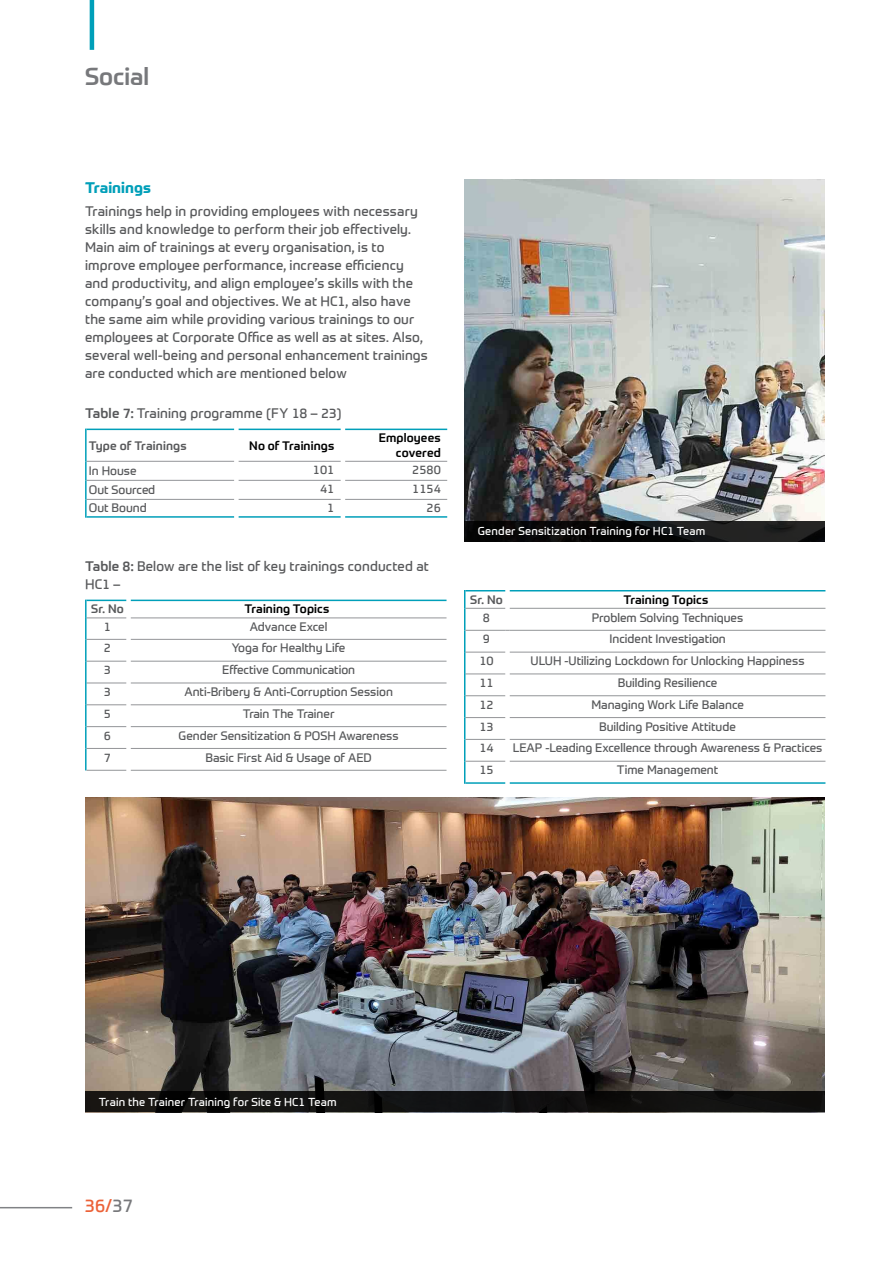
<style>
.page{position:relative;width:893px;height:1263px;background:#fff}
.page>*{position:absolute;margin:0;border:0;box-sizing:border-box;transform-origin:0 0}
.t1{font:500 24px "Prometo";color:#77787b}
.t2{font:18px "Prometo";color:#ec6137}
.t3{font:700 15px "Prometo";letter-spacing:.01em;color:#009fb9}
.t4{font:13.5px/18px "Prometo";letter-spacing:.01em;color:#58595b}
.t5{font:12px "Prometo";color:#58595b}
.t6{font:500 12px/14.4px "Prometo";letter-spacing:.01em;color:#000;text-align:right}
.t7{font:500 12px "Prometo";letter-spacing:.015em;color:#58595b}
.t8{font:11.25px "Prometo";letter-spacing:.02em;color:#fff}
.s1{font-weight:500}
.s2{color:#77787b}
</style>
<div class="page">
<img style="left:85px;top:797px;width:740px;height:294px">
<hr style="left:239px;top:480px;width:102px;height:1px;background:#939598">
<hr style="left:345px;top:480px;width:102px;height:1px;background:#939598">
<hr style="left:239px;top:499px;width:102px;height:1px;background:#939598">
<hr style="left:345px;top:499px;width:102px;height:1px;background:#939598">
<hr style="left:239px;top:516px;width:102px;height:2px;background:#009fb9">
<hr style="left:345px;top:516px;width:102px;height:2px;background:#009fb9">
<hr style="left:239px;top:461px;width:102px;height:1px;background:#939598">
<hr style="left:345px;top:461px;width:102px;height:1px;background:#939598">
<hr style="left:87px;top:429px;width:147px;height:1px;background:#009fb9">
<hr style="left:239px;top:429px;width:102px;height:1px;background:#009fb9">
<hr style="left:345px;top:429px;width:102px;height:1px;background:#009fb9">
<hr style="left:85px;top:429px;width:2px;height:32px;background:#009fb9">
<svg style="left:85px;top:461px;width:149px;height:57px"></svg>
<img style="left:464px;top:179px;width:361px;height:342px">
<hr style="left:131px;top:639px;width:315px;height:1px;background:#939598">
<hr style="left:131px;top:661px;width:315px;height:1px;background:#939598">
<hr style="left:131px;top:683px;width:315px;height:1px;background:#939598">
<hr style="left:131px;top:704px;width:315px;height:1px;background:#939598">
<hr style="left:131px;top:726px;width:315px;height:1px;background:#939598">
<hr style="left:131px;top:748px;width:315px;height:1px;background:#939598">
<hr style="left:131px;top:617px;width:315px;height:1px;background:#939598">
<hr style="left:131px;top:600px;width:315px;height:1px;background:#009fb9">
<svg style="left:85px;top:600px;width:41px;height:170px"></svg>
<hr style="left:85px;top:618px;width:2px;height:21px;background:#009fb9">
<hr style="left:85px;top:639px;width:2px;height:22px;background:#009fb9">
<hr style="left:85px;top:661px;width:2px;height:22px;background:#009fb9">
<hr style="left:85px;top:683px;width:2px;height:22px;background:#009fb9">
<hr style="left:85px;top:705px;width:2px;height:22px;background:#009fb9">
<hr style="left:85px;top:727px;width:2px;height:21px;background:#009fb9">
<hr style="left:85px;top:748px;width:2px;height:22px;background:#009fb9">
<hr style="left:87px;top:770px;width:39px;height:1px;background:#939598">
<hr style="left:131px;top:770px;width:315px;height:1px;background:#939598">
<hr style="left:510px;top:652px;width:315px;height:1px;background:#939598">
<hr style="left:510px;top:674px;width:315px;height:1px;background:#939598">
<hr style="left:510px;top:695px;width:315px;height:1px;background:#939598">
<hr style="left:510px;top:717px;width:315px;height:1px;background:#939598">
<hr style="left:510px;top:739px;width:315px;height:1px;background:#939598">
<hr style="left:510px;top:608px;width:315px;height:1px;background:#939598">
<hr style="left:510px;top:590px;width:315px;height:1px;background:#009fb9">
<hr style="left:510px;top:761px;width:315px;height:1px;background:#939598">
<hr style="left:510px;top:782px;width:315px;height:2px;background:#009fb9">
<svg style="left:464px;top:590px;width:46px;height:194px"></svg>
<hr style="left:510px;top:630px;width:315px;height:1px;background:#939598">
<hr style="left:90px;top:0;width:4px;height:50px;background:#009fb9">
<svg style="left:464px;top:521px;width:361px;height:20px;background:#111"></svg>
<svg style="left:85px;top:1091px;width:740px;height:21px;background:#10100f"></svg>
<hr style="left:0;top:1207px;width:72px;height:1px;background:#808285">
<h1 class="t1" style="left:85px;top:62px;width:66px">Social</h1>
<p class="t3" style="left:85px;top:178px;width:68px">Trainings</p>
<p class="t4" style="left:85px;top:202px;width:344px">Trainings help in providing employees with necessary skills and knowledge to perform their job effectively.<br>Main aim of trainings at every organisation, is to improve employee performance, increase efficiency and productivity, and align employee’s skills with the company’s goal and objectives. We at HC1, also have the same aim while providing various trainings to our employees at Corporate Office as well as at sites. Also, several well-being and personal enhancement trainings are conducted which are mentioned below</p>
<p class="t4" style="left:85px;top:404px;width:258px"><span class="s1">Table 7:</span> Training programme (FY 18 – 23)</p>
<p class="t7" style="left:89px;top:438px;width:100px">Type of Trainings</p>
<p class="t6" style="left:249px;top:438px;width:86px">No of Trainings</p>
<p class="t6" style="left:379px;top:431px;width:64px">Employees covered</p>
<p class="t5" style="left:89px;top:463px;width:49px">In House</p>
<p class="t5" style="left:313px;top:463px;width:23px">101</p>
<p class="t5" style="left:412px;top:463px;width:30px">2580</p>
<p class="t5" style="left:89px;top:482px;width:68px">Out Sourced</p>
<p class="t5" style="left:320px;top:482px;width:16px">41</p>
<p class="t5" style="left:412px;top:482px;width:30px">1154</p>
<p class="t5" style="left:89px;top:501px;width:59px">Out Bound</p>
<p class="t5" style="left:327px;top:501px;width:9px">1</p>
<p class="t5" style="left:427px;top:501px;width:16px">26</p>
<p class="t4" style="left:85px;top:557px;width:345px"><span class="s1">Table 8:</span> Below are the list of key trainings conducted at<br>HC1 –</p>
<p class="t7" style="left:91px;top:602px;width:34px">Sr. No</p>
<p class="t6" style="left:245px;top:602px;width:86px">Training Topics</p>
<p class="t5" style="left:104px;top:619px;width:9px">1</p>
<p class="t5" style="left:250px;top:619px;width:79px">Advance Excel</p>
<p class="t5" style="left:104px;top:641px;width:9px">2</p>
<p class="t5" style="left:232px;top:641px;width:115px">Yoga for Healthy Life</p>
<p class="t5" style="left:104px;top:663px;width:9px">3</p>
<p class="t5" style="left:222px;top:663px;width:134px">Effective Communication</p>
<p class="t5" style="left:104px;top:684px;width:9px">3</p>
<p class="t5" style="left:184px;top:684px;width:210px">Anti-Bribery &amp; Anti-Corruption Session</p>
<p class="t5" style="left:104px;top:706px;width:9px">5</p>
<p class="t5" style="left:243px;top:706px;width:93px">Train The Trainer</p>
<p class="t5" style="left:104px;top:728px;width:9px">6</p>
<p class="t5" style="left:179px;top:728px;width:221px">Gender Sensitization &amp; POSH Awareness</p>
<p class="t5" style="left:104px;top:750px;width:9px">7</p>
<p class="t5" style="left:205px;top:750px;width:168px">Basic First Aid &amp; Usage of AED</p>
<p class="t8" style="left:478px;top:524px;width:229px">Gender Sensitization Training for HC1 Team</p>
<p class="t7" style="left:470px;top:592px;width:34px">Sr. No</p>
<p class="t6" style="left:623px;top:592px;width:86px">Training Topics</p>
<p class="t5" style="left:483px;top:610px;width:9px">8</p>
<p class="t5" style="left:592px;top:610px;width:153px">Problem Solving Techniques</p>
<p class="t5" style="left:483px;top:632px;width:9px">9</p>
<p class="t5" style="left:609px;top:632px;width:118px">Incident Investigation</p>
<p class="t5" style="left:479px;top:653px;width:16px">10</p>
<p class="t5" style="left:531px;top:653px;width:275px">ULUH -Utilizing Lockdown for Unlocking Happiness</p>
<p class="t5" style="left:479px;top:675px;width:16px">11</p>
<p class="t5" style="left:618px;top:675px;width:101px">Building Resilience</p>
<p class="t5" style="left:479px;top:697px;width:16px">12</p>
<p class="t5" style="left:591px;top:697px;width:154px">Managing Work Life Balance</p>
<p class="t5" style="left:479px;top:719px;width:16px">13</p>
<p class="t5" style="left:599px;top:719px;width:138px">Building Positive Attitude</p>
<p class="t5" style="left:479px;top:741px;width:16px">14</p>
<p class="t5" style="left:513px;top:741px;width:311px">LEAP -Leading Excellence through Awareness &amp; Practices</p>
<p class="t5" style="left:479px;top:763px;width:16px">15</p>
<p class="t5" style="left:617px;top:763px;width:103px">Time Management</p>
<p class="t8" style="left:99px;top:1095px;width:239px">Train the Trainer Training for Site &amp; HC1 Team</p>
<h2 class="t2" style="left:84px;top:1194px;width:50px">36/<span class="s2">37</span></h2>
</div>
